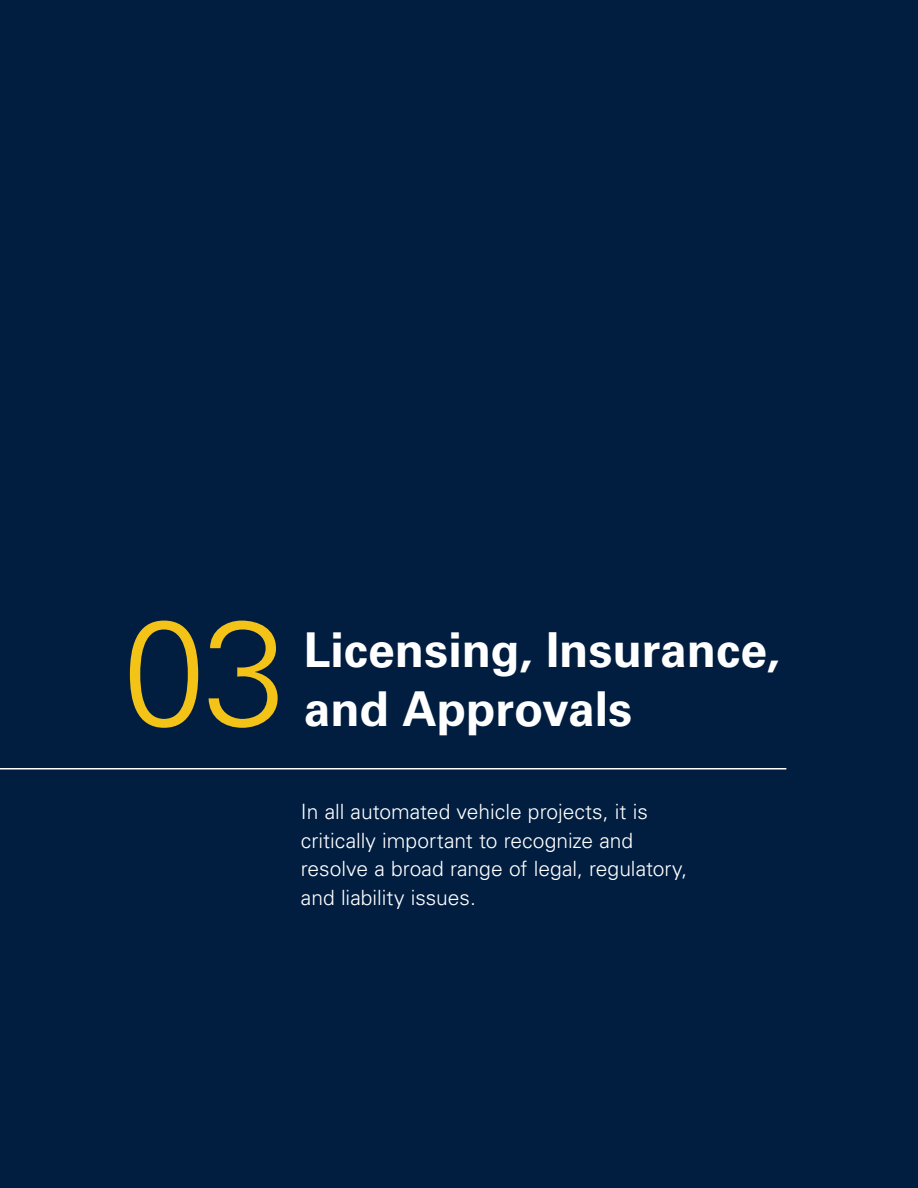
<style>
.page{position:relative;width:918px;height:1188px;background:#011e41}
.page>*{position:absolute;margin:0;border:0;box-sizing:border-box;transform-origin:0 0}
.t1{font:300 148.5px "Univers LT Std";color:#f3c317}
.t2{font:700 48px/58.5px "Univers LT Std";color:#fff}
.t3{font:300 21px/28.5px "Univers LT Std";color:#fff}
</style>
<div class="page">
<hr style="left:0;top:768px;width:786px;height:2px;background:#fff">
<h1 class="t1" style="left:123px;top:583px;width:165px">03</h1>
<h2 class="t2" style="left:304px;top:621px;width:477px">Licensing, Insurance, and Approvals</h2>
<p class="t3" style="left:301px;top:798px;width:388px">In all automated vehicle projects, it is critically important to recognize and resolve a broad range of legal, regulatory, and liability issues.</p>
</div>
